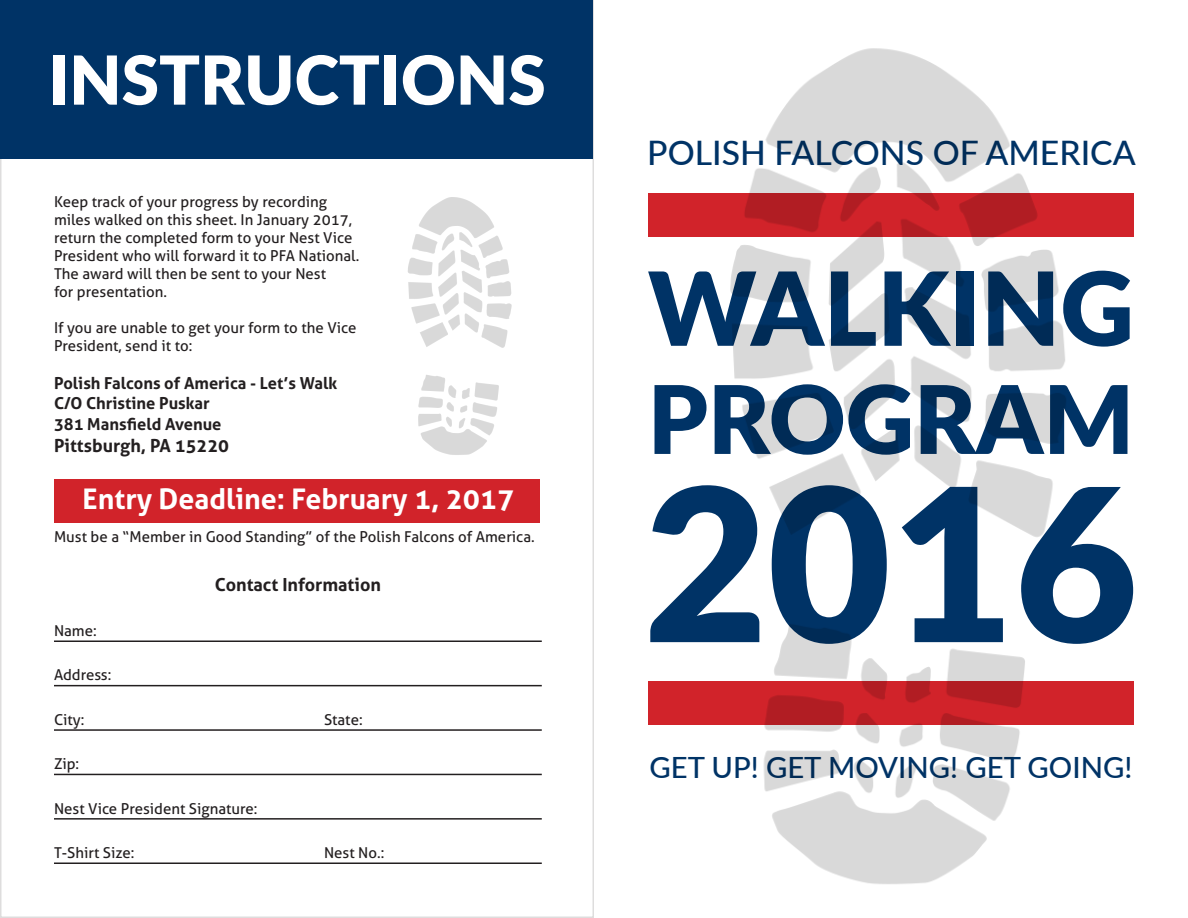
<style>
.page{position:relative;width:1188px;height:918px;background:#fff}
.page>*{position:absolute;margin:0;border:0;box-sizing:border-box;transform-origin:0 0}
.t1{font:900 213px "Lato";color:#036}
.t2{font:900 102px "Lato";color:#036}
.t3{font:900 94.5px "Lato";color:#036}
.t4{font:900 67.5px "Lato";color:#fff}
.t5{font:500 33.75px "Lato";color:#036}
.t6{font:500 29.25px "Lato";color:#036}
.t7{font:700 28.5px "Aller";color:#fff}
.t8{font:700 18px "Aller";color:#231f20}
.t9{font:700 16.5px "Aller";color:#231f20}
.t10{font:15px/18px "Aller";color:#231f20}
</style>
<div class="page">
<img style="left:408px;top:197px;width:104px;height:258px">
<div style="left:1px;top:0;width:592px;height:158px;background:#036"></div>
<div style="left:54px;top:479px;width:486px;height:43px;background:#d1232a"></div>
<hr style="left:54px;top:640px;width:488px;height:2px;background:#231f20">
<hr style="left:54px;top:685px;width:488px;height:1px;background:#231f20">
<hr style="left:54px;top:729px;width:488px;height:2px;background:#231f20">
<hr style="left:54px;top:774px;width:488px;height:1px;background:#231f20">
<hr style="left:54px;top:818px;width:488px;height:2px;background:#231f20">
<hr style="left:54px;top:862px;width:488px;height:2px;background:#231f20">
<img style="left:593px;top:17px;width:541px;height:879px">
<p class="t4" style="left:48px;top:29px;width:499px">INSTRUCTIONS</p>
<p class="t10" style="left:54px;top:193px;width:307px">Keep track of your progress by recording miles walked on this sheet. In January 2017, return the completed form to your Nest Vice President who will forward it to PFA National.<br>The award will then be sent to your Nest</p>
<p class="t10" style="left:54px;top:283px;width:115px">for presentation.</p>
<p class="t10" style="left:54px;top:319px;width:304px">If you are unable to get your form to the Vice</p>
<p class="t10" style="left:54px;top:337px;width:140px">President, send it to:</p>
<p class="t9" style="left:54px;top:373px;width:285px">Polish Falcons of America - Let’s Walk</p>
<p class="t9" style="left:54px;top:393px;width:157px">C/O Christine Puskar</p>
<p class="t9" style="left:54px;top:414px;width:169px">381 Mansfield Avenue</p>
<p class="t8" style="left:54px;top:435px;width:176px">Pittsburgh, PA 15220</p>
<p class="t7" style="left:83px;top:481px;width:433px">Entry Deadline: February 1, 2017</p>
<p class="t10" style="left:54px;top:527px;width:482px">Must be a “Member in Good Standing” of the Polish Falcons of America.</p>
<p class="t8" style="left:215px;top:574px;width:168px">Contact Information</p>
<p class="t10" style="left:54px;top:622px;width:44px">Name:</p>
<p class="t10" style="left:54px;top:666px;width:59px">Address:</p>
<p class="t10" style="left:54px;top:710px;width:32px">City:</p>
<p class="t10" style="left:324px;top:710px;width:40px">State:</p>
<p class="t10" style="left:54px;top:755px;width:27px">Zip:</p>
<p class="t10" style="left:54px;top:799px;width:205px">Nest Vice President Signature:</p>
<p class="t10" style="left:54px;top:844px;width:82px">T-Shirt Size:</p>
<p class="t10" style="left:324px;top:844px;width:62px">Nest No.:</p>
<p class="t5" style="left:647px;top:128px;width:490px">POLISH FALCONS OF AMERICA</p>
<p class="t2" style="left:648px;top:232px;width:488px">WALKING</p>
<p class="t3" style="left:648px;top:348px;width:488px">PROGRAM</p>
<p class="t1" style="left:644px;top:404px;width:496px">2016</p>
<p class="t6" style="left:649px;top:746px;width:484px">GET UP! GET MOVING! GET GOING!</p>
</div>
